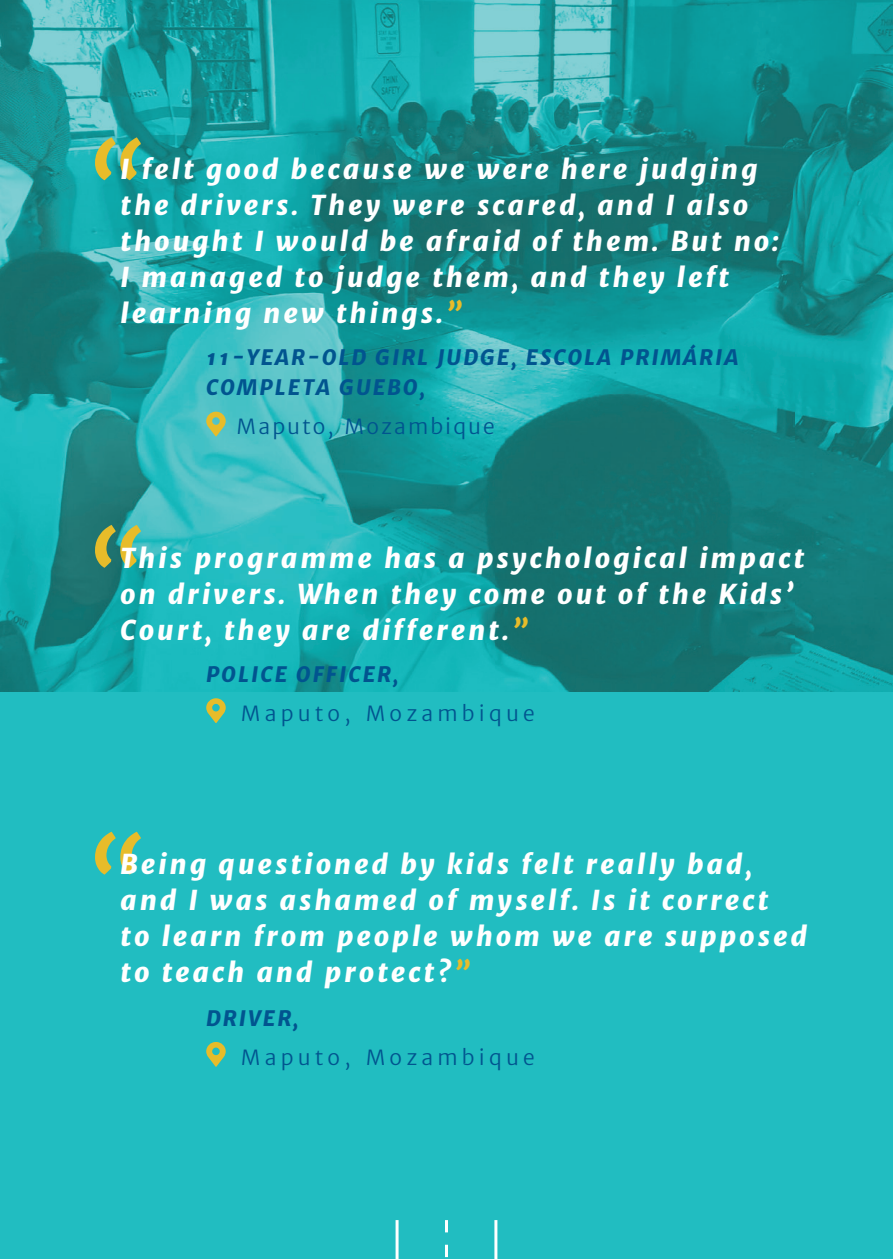
<style>
.page{position:relative;width:893px;height:1259px;background:#fff}
.page>*{position:absolute;margin:0;border:0;box-sizing:border-box;transform-origin:0 0}
.t1{font:italic 108px "Merriweather Sans";color:#e7bc2a}
.t2{font:italic 800 27px/36px "Merriweather Sans";letter-spacing:.1em;color:#fff}
.t3{font:italic 800 21px/30px "Merriweather Sans";letter-spacing:.1em;color:#01548f}
.t4{font:300 21px "Merriweather Sans";letter-spacing:.2em;color:#01548f}
.t5{font:300 21px "Merriweather Sans";letter-spacing:.1em;color:#01548f}
.s1{color:#e7bc2a}
</style>
<div class="page">
<div style="left:0;top:691px;width:893px;height:568px;background:#21bdc1"></div>
<img style="left:0;top:0;width:893px;height:691px">
<hr style="left:396px;top:1220px;width:3px;height:39px;background:#fff">
<svg style="left:445px;top:1220px;width:3px;height:38px"></svg>
<hr style="left:494px;top:1220px;width:3px;height:39px;background:#fff">
<svg style="left:206px;top:412px;width:20px;height:24px"></svg>
<svg style="left:206px;top:698px;width:20px;height:25px"></svg>
<svg style="left:206px;top:1042px;width:20px;height:24px"></svg>
<h1 class="t1" style="left:85px;top:123px;width:63px">“</h1>
<p class="t2" style="left:120px;top:152px;width:660px">I felt good because we were here judging the drivers. They were scared, and I also thought I would be afraid of them. But no:<br>I managed to judge them, and they left learning new things.<span class="s1">”</span></p>
<p class="t3" style="left:206px;top:343px;width:533px">11-YEAR-OLD GIRL JUDGE, ESCOLA PRIMÁRIA<br>COMPLETA GUEBO,</p>
<p class="t5" style="left:237px;top:414px;width:260px">Maputo, Mozambique</p>
<h1 class="t1" style="left:85px;top:510px;width:63px">“</h1>
<p class="t2" style="left:120px;top:540px;width:686px">This programme has a psychological impact on drivers. When they come out of the Kids’<br>Court, they are different.<span class="s1">”</span></p>
<p class="t3" style="left:206px;top:659px;width:194px">POLICE OFFICER,</p>
<p class="t4" style="left:241px;top:700px;width:295px">Maputo, Mozambique</p>
<h1 class="t1" style="left:85px;top:817px;width:63px">“</h1>
<p class="t2" style="left:120px;top:846px;width:688px">Being questioned by kids felt really bad, and I was ashamed of myself. Is it correct<br>to learn from people whom we are supposed to teach and protect?<span class="s1">”</span></p>
<p class="t3" style="left:206px;top:1003px;width:94px">DRIVER,</p>
<p class="t4" style="left:241px;top:1044px;width:295px">Maputo, Mozambique</p>
</div>
